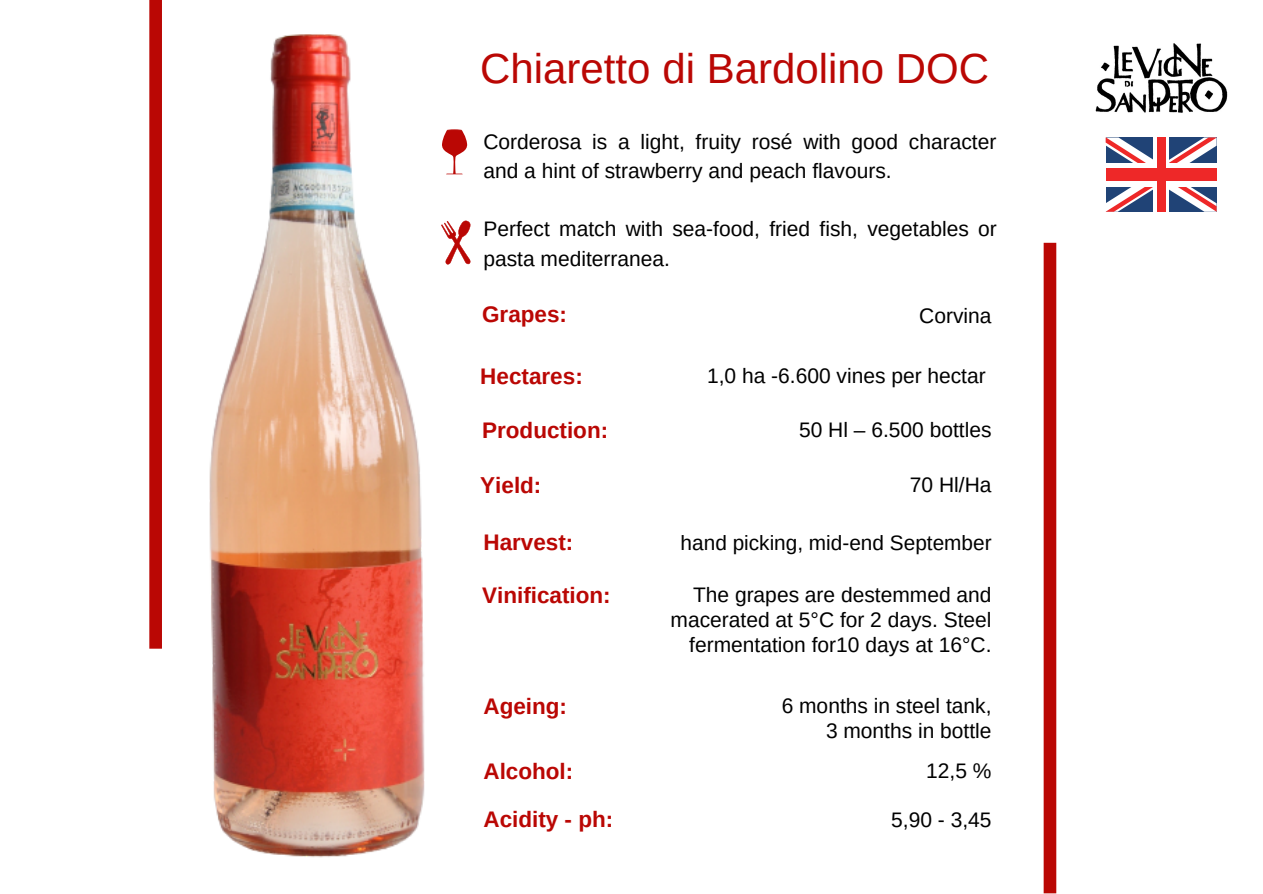
<style>
.page{position:relative;width:1263px;height:894px;background:#fff}
.page>*{position:absolute;margin:0;border:0;box-sizing:border-box;transform-origin:0 0}
.t1{font:42px "Arimo";color:#ba0704}
.t2{font:700 22.5px/47.8px "Arimo";color:#ba0704}
.t3{font:21px/24.8px "Arimo";color:#000}
.t4{font:20.85px "Arimo";color:#000}
</style>
<div class="page">
<img style="left:1095px;top:43px;width:133px;height:70px">
<svg style="left:1169px;top:137px;width:48px;height:26px"></svg>
<svg style="left:1106px;top:187px;width:47px;height:25px"></svg>
<svg style="left:1106px;top:137px;width:47px;height:26px"></svg>
<svg style="left:1169px;top:187px;width:48px;height:25px"></svg>
<svg style="left:1165px;top:137px;width:1px;height:75px"></svg>
<div style="left:1106px;top:168px;width:111px;height:13px;background:#ee2828"></div>
<div style="left:1157px;top:137px;width:8px;height:75px;background:#ee2828"></div>
<svg style="left:149px;top:0;width:13px;height:648px;background:#bb0d0a"></svg>
<div style="left:1044px;top:243px;width:12px;height:650px;background:#ba0704"></div>
<svg style="left:442px;top:129px;width:26px;height:45px"></svg>
<svg style="left:441px;top:220px;width:30px;height:44px"></svg>
<img style="left:209px;top:34px;width:216px;height:824px">
<h1 class="t1" style="left:480px;top:44px;width:510px">Chiaretto di Bardolino DOC</h1>
<p class="t3" style="left:483px;top:127px;width:514px;line-height:29.2px">Corderosa is a light, fruity rosé with good character and a hint of strawberry and peach flavours.</p>
<p class="t3" style="left:483px;top:214px;width:515px;line-height:29.2px">Perfect match with sea-food, fried fish, vegetables or pasta mediterranea.</p>
<p class="t3" style="left:919px;top:303px;width:74px">Corvina</p>
<p class="t2" style="left:482px;top:290px;width:86px">Grapes:</p>
<p class="t2" style="left:480px;top:352px;width:104px">Hectares:</p>
<p class="t2" style="left:482px;top:406px;width:128px">Production:</p>
<p class="t2" style="left:480px;top:461px;width:63px">Yield:</p>
<p class="t2" style="left:483px;top:517px;width:91px">Harvest:</p>
<p class="t2" style="left:482px;top:571px;width:130px">Vinification:</p>
<p class="t2" style="left:483px;top:682px;width:85px">Ageing:</p>
<p class="t2" style="left:483px;top:746px;width:131px">Alcohol:<br>Acidity - ph:</p>
<p class="t3" style="left:707px;top:363px;width:280px">1,0 ha -6.600 vines per hectar</p>
<p class="t3" style="left:799px;top:417px;width:194px">50 Hl – 6.500 bottles</p>
<p class="t3" style="left:910px;top:472px;width:83px">70 Hl/Ha</p>
<p class="t4" style="left:681px;top:530px;width:312px">hand picking, mid-end September</p>
<p class="t3" style="left:671px;top:582px;width:322px;text-align:right">The grapes are destemmed and macerated at 5°C for 2 days. Steel fermentation for10 days at 16°C.</p>
<p class="t3" style="left:782px;top:693px;width:211px;text-align:right">6 months in steel tank,<br>3 months in bottle</p>
<p class="t3" style="left:926px;top:757px;width:67px">12,5 %</p>
<p class="t3" style="left:891px;top:806px;width:102px">5,90 - 3,45</p>
</div>
